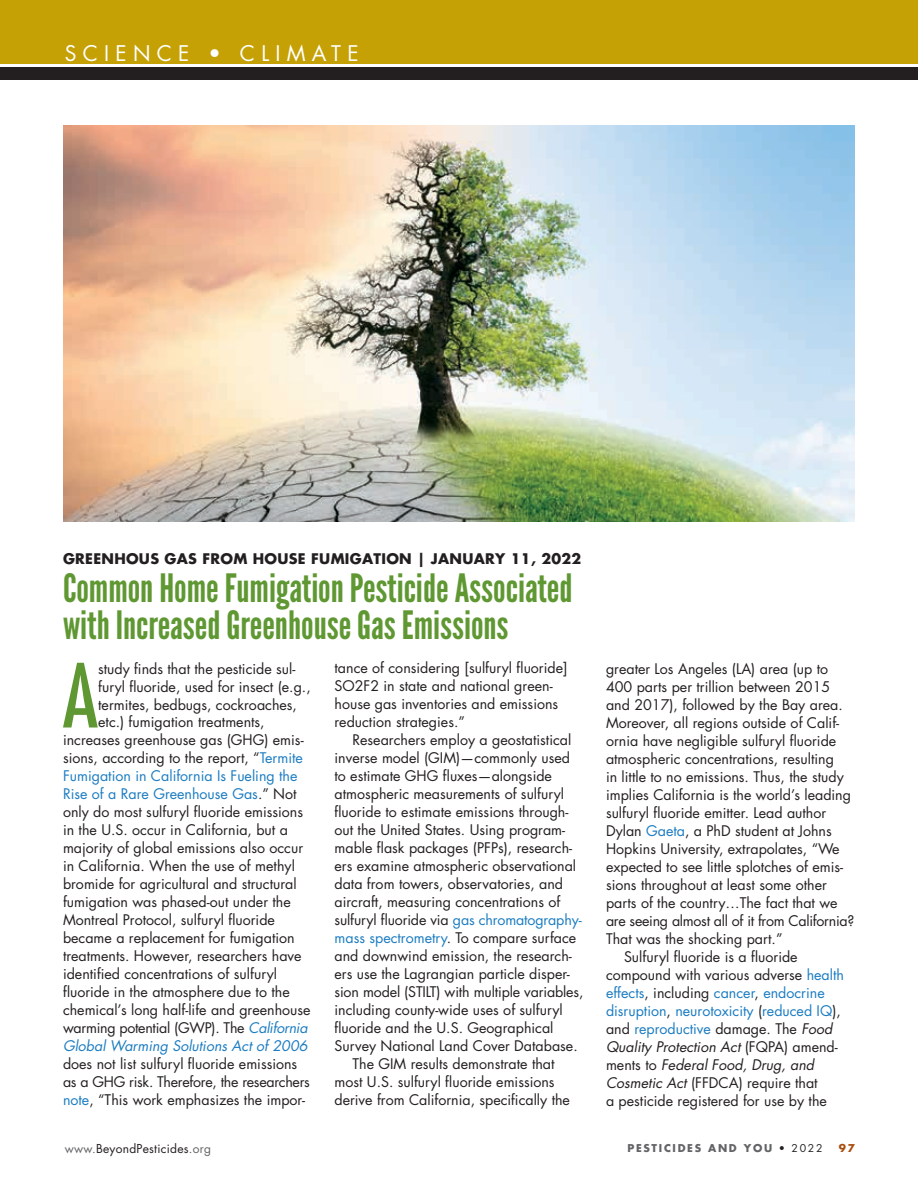
<style>
.page{position:relative;width:918px;height:1188px;background:#fff}
.page>*{position:absolute;margin:0;border:0;box-sizing:border-box;transform-origin:0 0}
.t1{font:condensed 85.8px "Futura Std";color:#5f9832}
.t2{font:39px/37.5px "League Gothic";color:#5f9832}
.t3{font:21px "Futura Std";letter-spacing:.3em;color:#fff}
.t4{font:14.25px/18px "Futura Std";color:#231f20}
.t5{font:14.25px "Futura Std";color:#1b7cc1}
.t6{font:14.25px "Futura Std";letter-spacing:-.02em;color:#231f20}
.t7{font:italic 14.25px "Futura Std";color:#231f20}
.t8{font:700 14.25px "Futura Std";letter-spacing:.02em;color:#231f20}
.t9{font:italic 14.25px "Futura Std";color:#1b7cc1}
.t10{font:12px "Futura Std";letter-spacing:.02em;color:#231f20}
.t11{font:700 10.5px "Futura Std";letter-spacing:.16em;color:#636466}
.t12{font:700 10.5px "Futura Std";color:#a94d0f}
.s1{color:#1b7cc1}
.s2{color:#231f20}
.s3{font-style:italic;color:#1b7cc1}
.s4{font-style:italic}
.s5{font-style:normal}
.s6{color:#636466}
.s7{font-weight:400;color:#231f20}
</style>
<div class="page">
<div style="left:0;top:0;width:918px;height:64px;background:#c5a105"></div>
<div style="left:0;top:67px;width:918px;height:12px;background:#231f20"></div>
<img style="left:63px;top:126px;width:792px;height:396px">
<h3 class="t3" style="left:65px;top:39px;width:295px">SCIENCE • CLIMATE</h3>
<p class="t8" style="left:63px;top:549px;width:520px">GREENHOUS GAS FROM HOUSE FUMIGATION | JANUARY 11, 2022</p>
<h2 class="t2" style="left:63px;top:569px;width:511px">Common Home Fumigation Pesticide Associated with Increased Greenhouse Gas Emissions</h2>
<h1 class="t1" style="left:63px;top:644px;width:37px">A</h1>
<p class="t4" style="left:98px;top:659px;width:199px">study finds that the pesticide sul-</p>
<p class="t4" style="left:335px;top:659px;width:235px">tance of considering [sulfuryl fluoride] SO2F2 in state and national green&shy;house gas inventories and emissions reduction strategies.”</p>
<p class="t4" style="left:353px;top:731px;width:220px">Researchers employ a geostatistical</p>
<p class="t4" style="left:335px;top:749px;width:237px">inverse model (GIM)—commonly used</p>
<p class="t4" style="left:335px;top:767px;width:219px">to estimate GHG fluxes—alongside</p>
<p class="t4" style="left:335px;top:785px;width:231px">atmospheric measurements of sulfuryl</p>
<p class="t4" style="left:335px;top:803px;width:235px">fluoride to estimate emissions through-</p>
<p class="t4" style="left:335px;top:821px;width:232px">out the United States. Using program-</p>
<p class="t4" style="left:335px;top:839px;width:239px">mable flask packages (PFPs), research-</p>
<p class="t4" style="left:335px;top:857px;width:243px">ers examine atmospheric observational</p>
<p class="t4" style="left:335px;top:875px;width:230px">data from towers, observatories, and</p>
<p class="t4" style="left:335px;top:893px;width:227px">aircraft, measuring concentrations of</p>
<p class="t4" style="left:335px;top:911px;width:249px">sulfuryl fluoride via <span class="s1">gas chromatography-</span></p>
<p class="t4" style="left:335px;top:929px;width:243px"><span class="s1">mass spectrometry</span>. To compare surface</p>
<p class="t4" style="left:335px;top:947px;width:239px">and downwind emission, the research-</p>
<p class="t4" style="left:335px;top:965px;width:237px">ers use the Lagrangian particle disper-</p>
<p class="t4" style="left:335px;top:983px;width:250px">sion model (STILT) with multiple variables,</p>
<p class="t4" style="left:335px;top:1001px;width:230px">including county-wide uses of sulfuryl</p>
<p class="t4" style="left:335px;top:1019px;width:221px">fluoride and the U.S. Geographical</p>
<p class="t4" style="left:335px;top:1037px;width:245px">Survey National Land Cover Database.</p>
<p class="t4" style="left:353px;top:1055px;width:204px">The GIM results demonstrate that</p>
<p class="t4" style="left:335px;top:1073px;width:222px">most U.S. sulfuryl fluoride emissions</p>
<p class="t4" style="left:335px;top:1091px;width:237px">derive from California, specifically the</p>
<p class="t4" style="left:98px;top:677px;width:214px">furyl fluoride, used for insect (e.g.,</p>
<p class="t4" style="left:98px;top:695px;width:200px">termites, bedbugs, cockroaches,</p>
<p class="t4" style="left:98px;top:713px;width:168px">etc.) fumigation treatments,</p>
<p class="t4" style="left:63px;top:731px;width:242px">increases greenhouse gas (GHG) emis-</p>
<p class="t4" style="left:63px;top:749px;width:241px">sions, according to the report, “<span class="s1">Termite</span></p>
<p class="t5" style="left:63px;top:767px;width:236px">Fumigation in California Is Fueling the</p>
<p class="t5" style="left:63px;top:785px;width:235px">Rise of a Rare Greenhouse Gas<span class="s2">.” Not</span></p>
<p class="t4" style="left:63px;top:803px;width:242px">only do most sulfuryl fluoride emissions</p>
<p class="t4" style="left:63px;top:821px;width:226px">in the U.S. occur in California, but a</p>
<p class="t4" style="left:63px;top:839px;width:242px">majority of global emissions also occur</p>
<p class="t4" style="left:63px;top:857px;width:233px">in California. When the use of methyl</p>
<p class="t4" style="left:63px;top:875px;width:235px">bromide for agricultural and structural</p>
<p class="t4" style="left:63px;top:893px;width:229px">fumigation was phased-out under the</p>
<p class="t4" style="left:63px;top:911px;width:213px">Montreal Protocol, sulfuryl fluoride</p>
<p class="t4" style="left:63px;top:929px;width:233px">became a replacement for fumigation</p>
<p class="t4" style="left:63px;top:947px;width:240px">treatments. However, researchers have</p>
<p class="t4" style="left:63px;top:965px;width:216px">identified concentrations of sulfuryl</p>
<p class="t4" style="left:63px;top:983px;width:228px">fluoride in the atmosphere due to the</p>
<p class="t4" style="left:63px;top:1001px;width:249px">chemical’s long half-life and greenhouse</p>
<p class="t6" style="left:63px;top:1019px;width:246px">warming potential (GWP). The <span class="s3">California</span></p>
<p class="t9" style="left:63px;top:1037px;width:246px">Global Warming Solutions Act of 2006</p>
<p class="t4" style="left:63px;top:1055px;width:248px">does not list sulfuryl fluoride emissions as a GHG risk. Therefore, the researchers <span class="s1">note</span>, “This work emphasizes the impor-</p>
<p class="t4" style="left:606px;top:660px;width:224px">greater Los Angeles (LA) area (up to</p>
<p class="t4" style="left:606px;top:678px;width:226px">400 parts per trillion between 2015</p>
<p class="t4" style="left:606px;top:696px;width:238px">and 2017), followed by the Bay area.</p>
<p class="t4" style="left:606px;top:714px;width:235px">Moreover, all regions outside of Calif-</p>
<p class="t4" style="left:606px;top:732px;width:232px">ornia have negligible sulfuryl fluoride</p>
<p class="t4" style="left:606px;top:750px;width:230px">atmospheric concentrations, resulting</p>
<p class="t4" style="left:606px;top:768px;width:239px">in little to no emissions. Thus, the study</p>
<p class="t4" style="left:606px;top:786px;width:247px">implies California is the world’s leading</p>
<p class="t4" style="left:606px;top:804px;width:222px">sulfuryl fluoride emitter. Lead author</p>
<p class="t4" style="left:606px;top:822px;width:227px">Dylan <span class="s1">Gaeta</span>, a PhD student at Johns</p>
<p class="t4" style="left:606px;top:840px;width:235px">Hopkins University, extrapolates, “We</p>
<p class="t4" style="left:606px;top:858px;width:239px">expected to see little splotches of emis-</p>
<p class="t4" style="left:606px;top:876px;width:222px">sions throughout at least some other</p>
<p class="t4" style="left:606px;top:894px;width:233px">parts of the country…The fact that we</p>
<p class="t6" style="left:606px;top:912px;width:250px">are seeing almost all of it from California?</p>
<p class="t4" style="left:606px;top:930px;width:178px">That was the shocking part.”</p>
<p class="t4" style="left:624px;top:948px;width:175px">Sulfuryl fluoride is a fluoride</p>
<p class="t4" style="left:606px;top:966px;width:240px">compound with various adverse <span class="s1">health</span></p>
<p class="t5" style="left:606px;top:984px;width:220px">effects<span class="s2">, including</span> cancer<span class="s2">,</span> endocrine</p>
<p class="t5" style="left:606px;top:1002px;width:236px">disruption<span class="s2">,</span> neurotoxicity <span class="s2">(</span>reduced IQ<span class="s2">),</span></p>
<p class="t4" style="left:606px;top:1020px;width:228px">and <span class="s1">reproductive</span> damage. The <span class="s4">Food</span></p>
<p class="t7" style="left:606px;top:1038px;width:233px">Quality Protection Act <span class="s5">(FQPA) amend-</span></p>
<p class="t7" style="left:606px;top:1056px;width:210px"><span class="s5">ments to</span> Federal Food, Drug, and</p>
<p class="t4" style="left:606px;top:1074px;width:213px"><span class="s4">Cosmetic Act</span> (FFDCA) require that</p>
<p class="t4" style="left:606px;top:1092px;width:222px">a pesticide registered for use by the</p>
<p class="t10" style="left:65px;top:1141px;width:148px"><span class="s6">www.</span>BeyondPesticides<span class="s6">.org</span></p>
<p class="t11" style="left:627px;top:1141px;width:197px">PESTICIDES AND YOU <span class="s7">• 2022</span></p>
<p class="t12" style="left:839px;top:1141px;width:18px">97</p>
</div>
